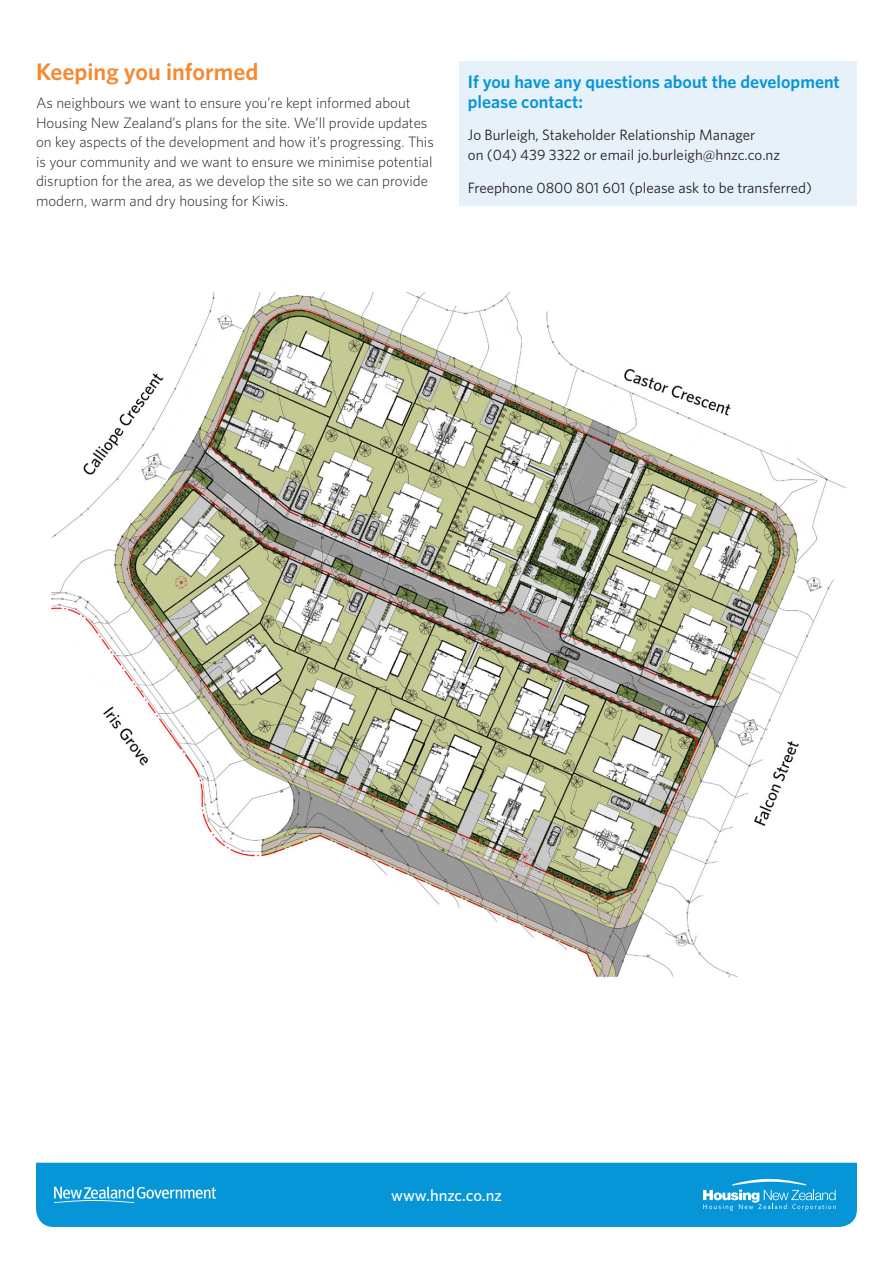
<style>
.page{position:relative;width:893px;height:1263px;background:#fff}
.page>*{position:absolute;margin:0;border:0;box-sizing:border-box;transform-origin:0 0}
.Section_Header{font:600 24px "Whitney";color:#f58932}
.Body_Subhead{font:600 18px/19.5px "Whitney";color:#0696d7}
.t1{font:500 16.5px "Whitney";color:#fff}
.Body_Copy{font:300 15px/19.5px "Whitney";color:#231f20}
.Body_Copy-2{font:15px/19.5px "Whitney";color:#231f20}
</style>
<div class="page">
<div style="left:36px;top:1163px;width:821px;height:64px;background:#0696d7"></div>
<svg style="left:54px;top:1186px;width:162px;height:17px;background:#48b2e1"></svg>
<svg style="left:703px;top:1178px;width:133px;height:33px;background:#35a9de"></svg>
<img style="left:51px;top:292px;width:795px;height:686px">
<div style="left:459px;top:61px;width:398px;height:144px;background:#e6f1f9"></div>
<p class="Section_Header" style="left:36px;top:56px;width:224px">Keeping you informed</p>
<p class="Body_Copy" style="left:36px;top:93px;width:399px">As neighbours we want to ensure you’re kept informed about Housing New Zealand’s plans for the site. We’ll provide updates on key aspects of the development and how it’s progressing. This is your community and we want to ensure we minimise potential disruption for the area, as we develop the site so we can provide modern, warm and dry housing for Kiwis.</p>
<p class="Body_Subhead" style="left:468px;top:72px;width:373px">If you have any questions about the development please contact:</p>
<p class="Body_Copy-2" style="left:468px;top:125px;width:314px">Jo Burleigh, Stakeholder Relationship Manager<br>on (04) 439 3322 or email jo.burleigh@hnzc.co.nz</p>
<p class="Body_Copy-2" style="left:468px;top:177px;width:346px">Freephone 0800 801 601 (please ask to be transferred)</p>
<p class="t1" style="left:391px;top:1185px;width:112px">www.hnzc.co.nz</p>
</div>
